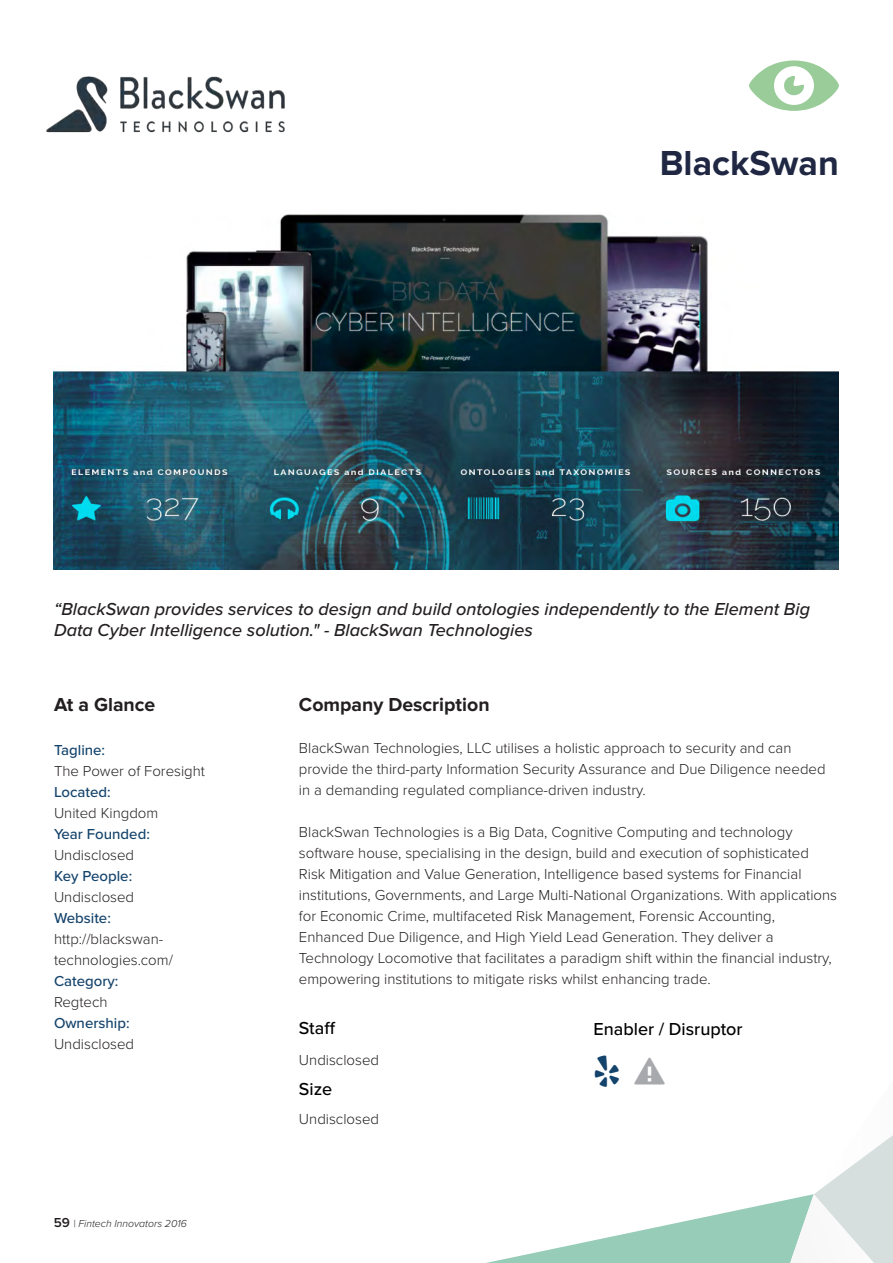
<style>
.page{position:relative;width:893px;height:1263px;background:#fff}
.page>*{position:absolute;margin:0;border:0;box-sizing:border-box;transform-origin:0 0}
.Page_Heading{font:700 36px "Proxima Nova";color:#1f2743}
.t1{font:700 19.5px "Proxima Nova";color:#231f20}
.t2{font:italic 500 18px/21.6px "Proxima Nova";color:#231f20}
.Key_People{font:500 18px "Proxima Nova";color:#000}
.t3{font:300 15px/21px "Proxima Nova";color:#231f20}
.t4{font:500 15px "Proxima Nova";color:#14436b}
.t5{font:italic 300 10.5px "Proxima Nova";color:#231f20}
.s1{font-weight:500;color:#14436b}
.s2{font-weight:600;font-style:normal;font-size:13.5px}
</style>
<div class="page">
<img style="left:54px;top:214px;width:785px;height:355px">
<img style="left:46px;top:76px;width:239px;height:57px">
<svg style="left:486px;top:1135px;width:407px;height:128px"></svg>
<p class="Page_Heading" style="left:660px;top:142px;width:181px">BlackSwan</p>
<p class="t2" style="left:54px;top:599px;width:757px">“BlackSwan provides services to design and build ontologies independently to the Element Big<br>Data Cyber Intelligence solution." - BlackSwan Technologies</p>
<p class="t1" style="left:54px;top:693px;width:103px">At a Glance</p>
<p class="t4" style="left:54px;top:741px;width:53px">Tagline:</p>
<p class="t3" style="left:54px;top:760px;width:153px">The Power of Foresight</p>
<p class="t4" style="left:54px;top:783px;width:58px">Located:</p>
<p class="t3" style="left:54px;top:802px;width:106px">United Kingdom</p>
<p class="t4" style="left:54px;top:825px;width:97px">Year Founded:</p>
<p class="t3" style="left:54px;top:844px;width:82px">Undisclosed</p>
<p class="t4" style="left:54px;top:867px;width:80px">Key People:</p>
<p class="t3" style="left:54px;top:886px;width:82px">Undisclosed</p>
<p class="t3" style="left:54px;top:907px;width:120px"><span class="s1">Website: </span>http://blackswan&shy;technologies.com/<br><span class="s1">Category:<br></span>Regtech<br><span class="s1">Ownership:<br></span>Undisclosed</p>
<p class="t5" style="left:54px;top:1217px;width:134px"><span class="s2">59</span> | Fintech Innovators 2016</p>
<p class="t1" style="left:299px;top:693px;width:192px">Company Description</p>
<p class="t3" style="left:299px;top:738px;width:528px">BlackSwan Technologies, LLC utilises a holistic approach to security and can provide the third-party Information Security Assurance and Due Diligence needed in a demanding regulated compliance-driven industry.</p>
<p class="t3" style="left:299px;top:822px;width:540px">BlackSwan Technologies is a Big Data, Cognitive Computing and technology software house, specialising in the design, build and execution of sophisticated Risk Mitigation and Value Generation, Intelligence based systems for Financial institutions, Governments, and Large Multi-National Organizations. With applications for Economic Crime, multifaceted Risk Management, Forensic Accounting, Enhanced Due Diligence, and High Yield Lead Generation. They deliver a Technology Locomotive that facilitates a paradigm shift within the financial industry, empowering institutions to mitigate risks whilst enhancing trade.</p>
<p class="Key_People" style="left:299px;top:1017px;width:38px">Staff</p>
<p class="t3" style="left:299px;top:1049px;width:82px">Undisclosed</p>
<p class="Key_People" style="left:299px;top:1079px;width:35px">Size</p>
<p class="t3" style="left:299px;top:1109px;width:82px">Undisclosed</p>
<p class="Key_People" style="left:593px;top:1018px;width:151px">Enabler / Disruptor</p>
</div>
